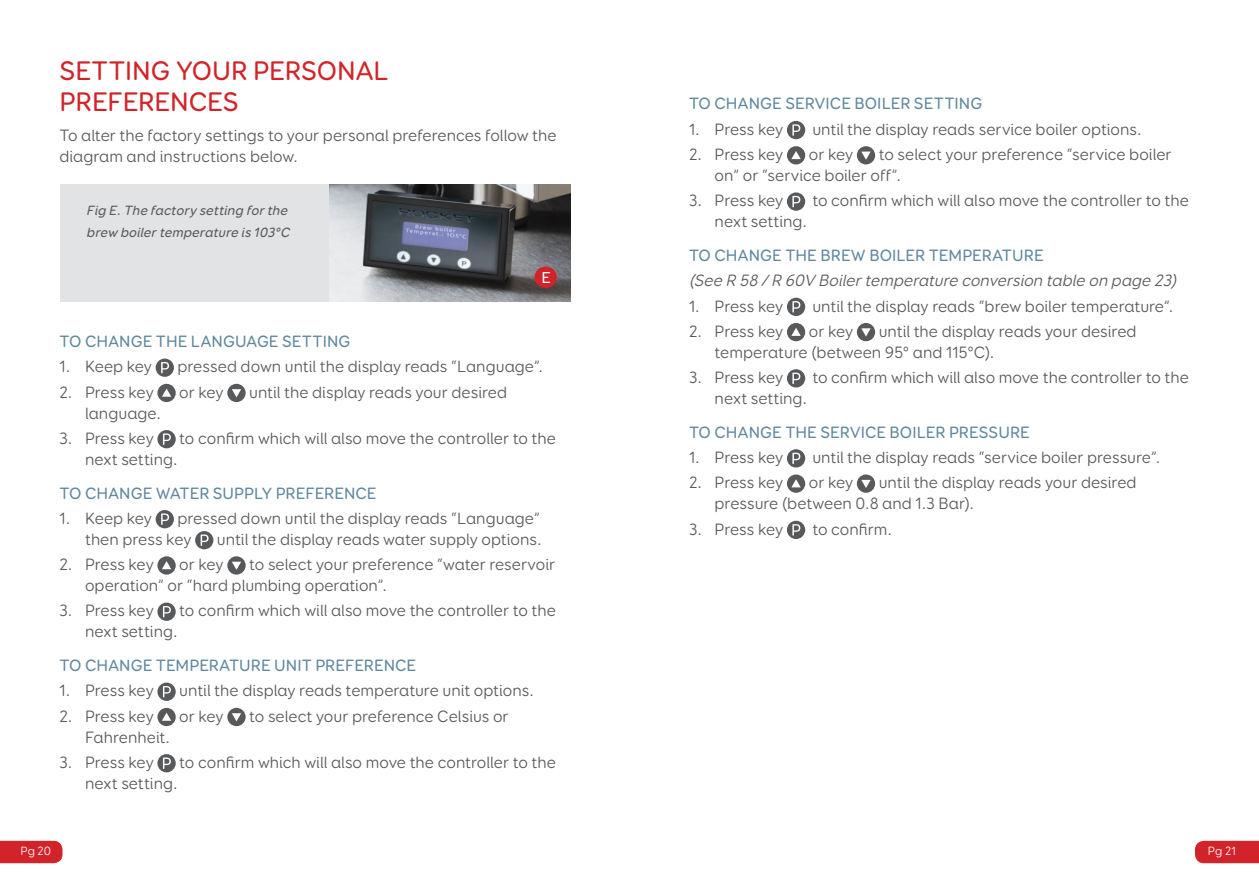
<style>
.page{position:relative;width:1259px;height:893px;background:#fff}
.page>*{position:absolute;margin:0;border:0;box-sizing:border-box;transform-origin:0 0}
.t1{font:500 27px/31.5px "Booster Next FY";letter-spacing:-.005em;color:#d2232a}
.t2{font:16.5px/21px "Booster Next FY";color:#58595b}
.t3{font:500 16.5px "Booster Next FY";color:#61889f}
.t4{font:italic 16.5px "Booster Next FY";color:#58595b}
.t5{font:500 15.9px "Booster Next FY";color:#fff}
.t6{font:italic 500 13.5px/22.2px "Booster Next FY";color:#58595b}
.t7{font:12px "Booster Next FY";letter-spacing:.005em;color:#fff}
</style>
<div class="page">
<svg style="left:0;top:841px;width:62px;height:22px"></svg>
<svg style="left:1195px;top:841px;width:64px;height:22px"></svg>
<div style="left:156px;top:359px;width:18px;height:18px;background:#58595b;border-radius:50%"></div>
<svg style="left:161px;top:362px;width:8px;height:11px"></svg>
<div style="left:157px;top:384px;width:19px;height:18px;background:#58595b;border-radius:50%"></div>
<svg style="left:162px;top:389px;width:9px;height:8px"></svg>
<div style="left:227px;top:384px;width:19px;height:18px;background:#58595b;border-radius:50%"></div>
<svg style="left:232px;top:389px;width:9px;height:8px"></svg>
<div style="left:157px;top:430px;width:19px;height:18px;background:#58595b;border-radius:50%"></div>
<svg style="left:163px;top:433px;width:8px;height:12px"></svg>
<div style="left:156px;top:510px;width:18px;height:18px;background:#58595b;border-radius:50%"></div>
<svg style="left:161px;top:513px;width:8px;height:12px"></svg>
<div style="left:195px;top:531px;width:18px;height:18px;background:#58595b;border-radius:50%"></div>
<svg style="left:201px;top:534px;width:8px;height:12px"></svg>
<svg style="left:157px;top:556px;width:19px;height:19px"></svg>
<svg style="left:162px;top:561px;width:9px;height:8px"></svg>
<svg style="left:227px;top:556px;width:19px;height:19px"></svg>
<svg style="left:232px;top:562px;width:9px;height:8px"></svg>
<div style="left:157px;top:603px;width:19px;height:18px;background:#58595b;border-radius:50%"></div>
<svg style="left:163px;top:606px;width:8px;height:11px"></svg>
<div style="left:157px;top:683px;width:19px;height:18px;background:#58595b;border-radius:50%"></div>
<svg style="left:163px;top:686px;width:8px;height:11px"></svg>
<div style="left:157px;top:708px;width:19px;height:18px;background:#58595b;border-radius:50%"></div>
<svg style="left:162px;top:713px;width:9px;height:8px"></svg>
<div style="left:227px;top:708px;width:19px;height:18px;background:#58595b;border-radius:50%"></div>
<svg style="left:232px;top:713px;width:9px;height:8px"></svg>
<div style="left:157px;top:754px;width:19px;height:18px;background:#58595b;border-radius:50%"></div>
<svg style="left:163px;top:757px;width:8px;height:12px"></svg>
<div style="left:61px;top:184px;width:269px;height:118px;background:#e2e3e4"></div>
<img style="left:330px;top:185px;width:240px;height:117px">
<div style="left:534px;top:266px;width:23px;height:22px;background:#d2232a;border-radius:50%"></div>
<div style="left:787px;top:121px;width:18px;height:18px;background:#58595b;border-radius:50%"></div>
<svg style="left:792px;top:124px;width:8px;height:12px"></svg>
<div style="left:787px;top:146px;width:18px;height:18px;background:#58595b;border-radius:50%"></div>
<svg style="left:791px;top:151px;width:10px;height:8px"></svg>
<div style="left:857px;top:146px;width:18px;height:18px;background:#58595b;border-radius:50%"></div>
<svg style="left:861px;top:152px;width:9px;height:8px"></svg>
<svg style="left:787px;top:192px;width:18px;height:19px"></svg>
<svg style="left:792px;top:196px;width:8px;height:11px"></svg>
<div style="left:787px;top:298px;width:18px;height:18px;background:#58595b;border-radius:50%"></div>
<svg style="left:792px;top:301px;width:8px;height:12px"></svg>
<div style="left:787px;top:323px;width:18px;height:18px;background:#58595b;border-radius:50%"></div>
<svg style="left:791px;top:328px;width:10px;height:8px"></svg>
<div style="left:857px;top:323px;width:18px;height:18px;background:#58595b;border-radius:50%"></div>
<svg style="left:861px;top:328px;width:9px;height:8px"></svg>
<div style="left:787px;top:369px;width:18px;height:18px;background:#58595b;border-radius:50%"></div>
<svg style="left:792px;top:373px;width:8px;height:11px"></svg>
<div style="left:787px;top:449px;width:18px;height:18px;background:#58595b;border-radius:50%"></div>
<svg style="left:792px;top:453px;width:8px;height:11px"></svg>
<svg style="left:787px;top:474px;width:18px;height:19px"></svg>
<svg style="left:791px;top:479px;width:10px;height:8px"></svg>
<svg style="left:857px;top:474px;width:18px;height:19px"></svg>
<svg style="left:861px;top:480px;width:9px;height:8px"></svg>
<div style="left:787px;top:521px;width:18px;height:18px;background:#58595b;border-radius:50%"></div>
<svg style="left:792px;top:524px;width:8px;height:12px"></svg>
<h1 class="t1" style="left:60px;top:55px;width:330px">SETTING YOUR PERSONAL<br>PREFERENCES</h1>
<p class="t2" style="left:60px;top:125px;width:498px">To alter the factory settings to your personal preferences follow the diagram and instructions below.</p>
<p class="t6" style="left:86px;top:199px;width:208px">Fig E.The factory setting forthe brew boilertemperature is103°C</p>
<p class="t5" style="left:541px;top:267px;width:11px">E</p>
<p class="t3" style="left:60px;top:331px;width:292px">TO CHANGE THE LANGUAGE SETTING</p>
<p class="t2" style="left:60px;top:356px;width:94px">1. Keep key</p>
<p class="t2" style="left:177px;top:356px;width:367px">pressed down until the display reads “Language”.</p>
<p class="t2" style="left:60px;top:381px;width:96px">2. Press key</p>
<p class="t2" style="left:179px;top:381px;width:46px">or key</p>
<p class="t2" style="left:249px;top:381px;width:259px">until the display reads your desired</p>
<p class="t2" style="left:85px;top:402px;width:78px">language.</p>
<p class="t2" style="left:60px;top:428px;width:96px">3. Press key</p>
<p class="t2" style="left:179px;top:428px;width:378px">to confirm which will also move the controller to the</p>
<p class="t2" style="left:85px;top:449px;width:94px">next setting.</p>
<p class="t3" style="left:60px;top:483px;width:318px">TO CHANGE WATER SUPPLY PREFERENCE</p>
<p class="t2" style="left:60px;top:508px;width:94px">1. Keep key</p>
<p class="t2" style="left:85px;top:508px;width:456px;text-indent:92px">pressed down until the display reads “Language” then press key</p>
<p class="t2" style="left:217px;top:529px;width:326px">until the display reads water supply options.</p>
<p class="t2" style="left:85px;top:554px;width:472px;text-indent:164px">to select your preference “water reservoir operation” or “hard plumbing operation”.</p>
<p class="t2" style="left:60px;top:600px;width:96px">3. Press key</p>
<p class="t2" style="left:179px;top:600px;width:378px">to confirm which will also move the controller to the</p>
<p class="t2" style="left:85px;top:621px;width:94px">next setting.</p>
<p class="t3" style="left:60px;top:655px;width:358px">TO CHANGE TEMPERATURE UNIT PREFERENCE</p>
<p class="t2" style="left:60px;top:680px;width:96px">1. Press key</p>
<p class="t2" style="left:179px;top:680px;width:356px">until the display reads temperature unit options.</p>
<p class="t2" style="left:60px;top:705px;width:96px">2. Press key</p>
<p class="t2" style="left:179px;top:705px;width:46px">or key</p>
<p class="t2" style="left:249px;top:705px;width:261px">to select your preference Celsius or</p>
<p class="t2" style="left:85px;top:726px;width:86px">Fahrenheit.</p>
<p class="t2" style="left:60px;top:752px;width:96px">3. Press key</p>
<p class="t2" style="left:179px;top:752px;width:378px">to confirm which will also move the controller to the</p>
<p class="t2" style="left:85px;top:773px;width:94px">next setting.</p>
<p class="t2" style="left:60px;top:554px;width:96px">2. Press key</p>
<p class="t2" style="left:179px;top:554px;width:46px">or key</p>
<p class="t3" style="left:689px;top:94px;width:295px">TO CHANGE SERVICE BOILER SETTING</p>
<p class="t2" style="left:689px;top:119px;width:96px">1. Press key</p>
<p class="t2" style="left:812px;top:119px;width:331px">until the display reads service boiler options.</p>
<p class="t2" style="left:689px;top:144px;width:96px">2. Press key</p>
<p class="t2" style="left:809px;top:144px;width:46px">or key</p>
<p class="t2" style="left:714px;top:144px;width:459px;text-indent:164px">to select your preference “service boiler on” or “service boiler off”.</p>
<p class="t2" style="left:689px;top:190px;width:96px">3. Press key</p>
<p class="t2" style="left:812px;top:190px;width:378px">to confirm which will also move the controller to the</p>
<p class="t2" style="left:714px;top:211px;width:94px">next setting.</p>
<p class="t3" style="left:689px;top:245px;width:356px">TO CHANGE THE BREW BOILER TEMPERATURE</p>
<p class="t4" style="left:689px;top:271px;width:493px">(See R 58 /R 60V Boilertemperature conversion table on page 23)</p>
<p class="t2" style="left:689px;top:295px;width:96px">1. Press key</p>
<p class="t2" style="left:812px;top:295px;width:362px">until the display reads “brew boiler temperature”.</p>
<p class="t2" style="left:689px;top:321px;width:96px">2. Press key</p>
<p class="t2" style="left:809px;top:321px;width:46px">or key</p>
<p class="t2" style="left:714px;top:321px;width:423px;text-indent:164px">until the display reads your desired temperature (between 95° and 115°C).</p>
<p class="t2" style="left:689px;top:367px;width:96px">3. Press key</p>
<p class="t2" style="left:812px;top:367px;width:378px">to confirm which will also move the controller to the</p>
<p class="t2" style="left:714px;top:388px;width:94px">next setting.</p>
<p class="t3" style="left:689px;top:422px;width:342px">TO CHANGE THE SERVICE BOILER PRESSURE</p>
<p class="t2" style="left:689px;top:447px;width:96px">1. Press key</p>
<p class="t2" style="left:812px;top:447px;width:349px">until the display reads “service boiler pressure”.</p>
<p class="t2" style="left:689px;top:472px;width:96px">2. Press key</p>
<p class="t2" style="left:809px;top:472px;width:46px">or key</p>
<p class="t2" style="left:714px;top:472px;width:423px;text-indent:164px">until the display reads your desired pressure (between 0.8 and 1.3 Bar).</p>
<p class="t2" style="left:689px;top:518px;width:96px">3. Press key</p>
<p class="t2" style="left:812px;top:518px;width:81px">to confirm.</p>
<p class="t7" style="left:20px;top:844px;width:32px">Pg 20</p>
<p class="t7" style="left:1208px;top:844px;width:30px">Pg 21</p>
</div>
